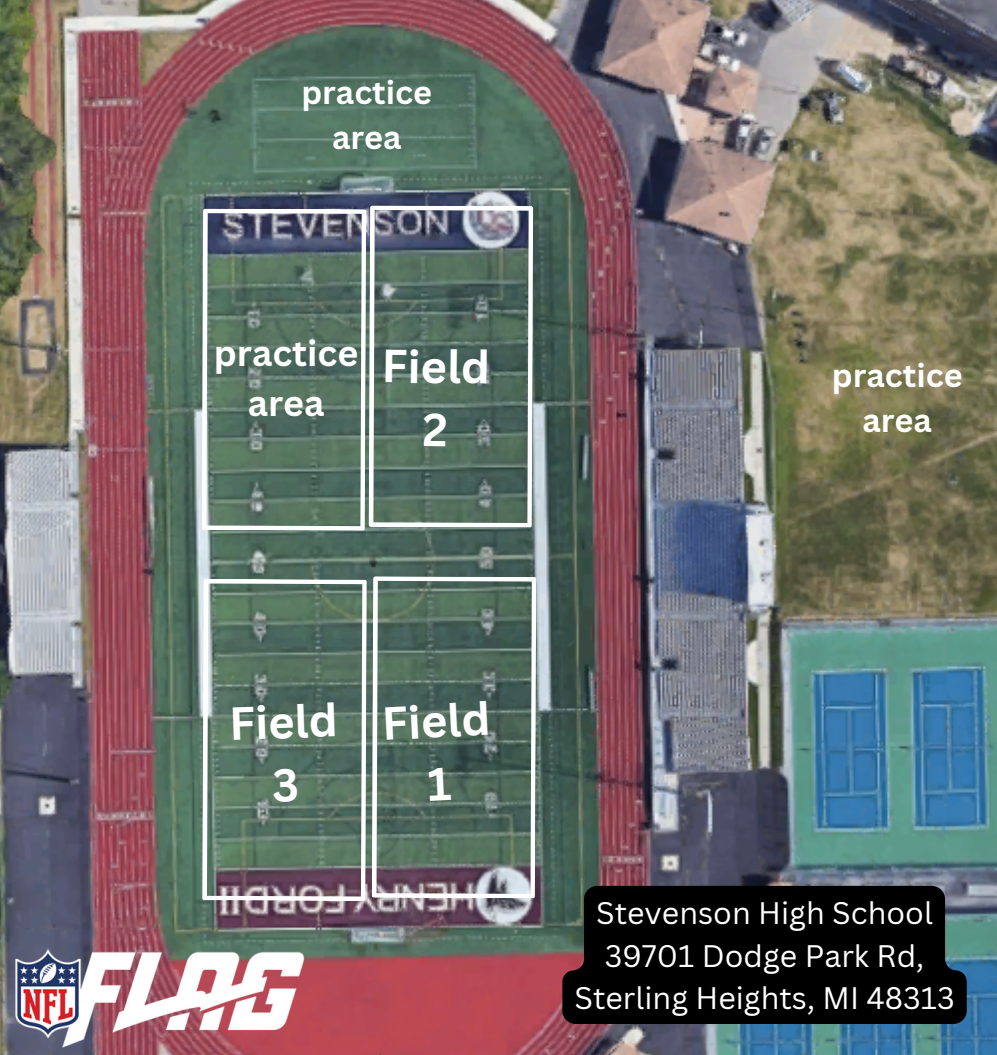
<style>
.page{position:relative;width:997px;height:1055px;background:#fff}
.page>*{position:absolute;margin:0;border:0;box-sizing:border-box;transform-origin:0 0}
.t1{font:700 45.12px/62.9px "Canva Sans";color:#fff;text-align:center}
.t2{font:700 35.75px/49.9px "Canva Sans";color:#fff;text-align:center}
.t3{font:700 32.38px/45.1px "Canva Sans";color:#fff;text-align:center}
.t4{font:30.38px/42.2px "Canva Sans";color:#fff;text-align:center}
</style>
<div class="page">
<img style="left:0;top:0;width:996px;height:1055px">
<svg style="left:562px;top:886px;width:404px;height:138px;background:#060707"></svg>
<img style="left:0;top:932px;width:329px;height:123px">
<svg style="left:202px;top:579px;width:165px;height:322px;background:#697e72"></svg>
<svg style="left:372px;top:576px;width:164px;height:322px;background:#61766c"></svg>
<svg style="left:202px;top:208px;width:164px;height:323px;background:#647b72"></svg>
<svg style="left:369px;top:205px;width:164px;height:322px;background:#627770"></svg>
<p class="t3" style="left:301px;top:69px;width:132px">practice area</p>
<p class="t2" style="left:214px;top:327px;width:146px">practice area</p>
<p class="t1" style="left:382px;top:333px;width:110px;rotate:1deg">Field<br>2</p>
<p class="t3" style="left:832px;top:352px;width:132px">practice area</p>
<p class="t1" style="left:228px;top:691px;width:110px;rotate:-2deg">Field<br>3</p>
<p class="t1" style="left:380px;top:691px;width:110px;rotate:-3deg">Field<br>1</p>
<p class="t4" style="left:596px;top:891px;width:338px">Stevenson High School</p>
<p class="t4" style="left:574px;top:934px;width:381px">39701 Dodge Park Rd,<br>Sterling Heights, MI 48313</p>
</div>
